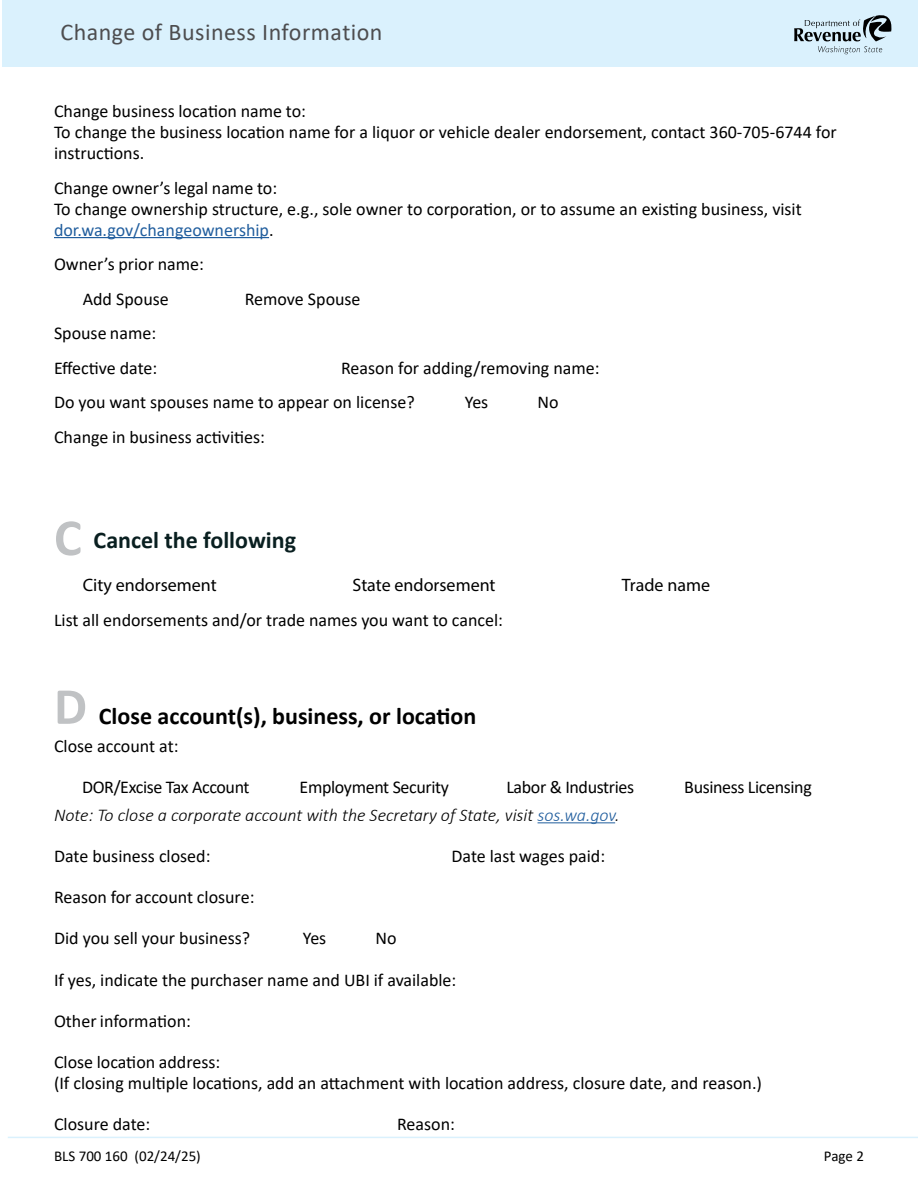
<style>
.page{position:relative;width:918px;height:1188px;background:#fff}
.page>*{position:absolute;margin:0;border:0;box-sizing:border-box;transform-origin:0 0}
.Heading_2{font:700 24px "Calibri";color:#000}
.t1{font:24px "Calibri";letter-spacing:.02em;color:#4d4d4f}
.Heading_2-2{font:700 24px "Calibri";color:#091f20}
.Normal__P{font:18px/21px "Calibri";color:#000}
.Normal__P-2{font:18px "Calibri";letter-spacing:-.02em;color:#000}
.Normal__P-3{font:italic 300 18px "Calibri";color:#000}
.Normal__P-4{font:18px "Myriad Pro";color:#000}
.t2{font:15px "Calibri";color:#000}
.s1{color:#215e9e}
.s2{font-size:52.5px;color:#c0c2c4}
</style>
<div class="page">
<div style="left:2px;top:0;width:916px;height:66px;background:#daf1fd"></div>
<svg style="left:794px;top:15px;width:98px;height:39px"></svg>
<hr style="left:8px;top:1137px;width:910px;height:1px;background:#daf1fd">
<hr style="left:54px;top:237px;width:215px;height:1px;background:#215e9e">
<hr style="left:538px;top:822px;width:77px;height:1px;background:#215e9e">
<h1 class="t1" style="left:60px;top:15px;width:324px">Change of Business Information</h1>
<p class="Normal__P" style="left:54px;top:100px;width:784px">Change business location name to:<br>To change the business location name for a liquor or vehicle dealer endorsement, contact 360-705-6744 for instructions.</p>
<p class="Normal__P" style="left:54px;top:177px;width:749px">Change owner’s legal name to:<br>To change ownership structure, e.g., sole owner to corporation, or to assume an existing business, visit <span class="s1">dor.wa.gov/changeownership</span>.</p>
<p class="Normal__P" style="left:54px;top:253px;width:151px">Owner’s prior name:</p>
<p class="Normal__P" style="left:83px;top:288px;width:88px">Add Spouse</p>
<p class="Normal__P" style="left:245px;top:288px;width:117px">Remove Spouse</p>
<p class="Normal__P" style="left:54px;top:322px;width:104px">Spouse name:</p>
<p class="Normal__P" style="left:54px;top:357px;width:105px">Effective date:</p>
<p class="Normal__P" style="left:341px;top:357px;width:260px">Reason for adding/removing name:</p>
<p class="Normal__P" style="left:54px;top:391px;width:362px">Do you want spouses name to appear on license?</p>
<p class="Normal__P" style="left:465px;top:391px;width:25px">Yes</p>
<p class="Normal__P" style="left:537px;top:391px;width:23px">No</p>
<p class="Normal__P" style="left:54px;top:426px;width:213px">Change in business activities:</p>
<p class="Heading_2-2" style="left:54px;top:523px;width:244px"><span class="s2">C</span> Cancel the following</p>
<p class="Normal__P-4" style="left:83px;top:574px;width:135px">City endorsement</p>
<p class="Normal__P-4" style="left:353px;top:574px;width:145px">State endorsement</p>
<p class="Normal__P-4" style="left:622px;top:574px;width:90px">Trade name</p>
<p class="Normal__P" style="left:54px;top:609px;width:451px">List all endorsements and/or trade names you want to cancel:</p>
<p class="Heading_2" style="left:54px;top:699px;width:424px"><span class="s2">D</span> Close account(s), business, or location</p>
<p class="Normal__P" style="left:54px;top:735px;width:126px">Close account at:</p>
<p class="Normal__P-2" style="left:82px;top:774px;width:169px">DOR/Excise Tax Account</p>
<p class="Normal__P-2" style="left:300px;top:774px;width:151px">Employment Security</p>
<p class="Normal__P-2" style="left:506px;top:774px;width:129px">Labor &amp; Industries</p>
<p class="Normal__P-2" style="left:684px;top:774px;width:129px">Business Licensing</p>
<p class="Normal__P-3" style="left:54px;top:803px;width:567px">Note: To close a corporate account with the Secretary of State, visit <span class="s1">sos.wa.gov</span>.</p>
<p class="Normal__P" style="left:54px;top:845px;width:158px">Date business closed:</p>
<p class="Normal__P" style="left:452px;top:845px;width:155px">Date last wages paid:</p>
<p class="Normal__P" style="left:54px;top:886px;width:202px">Reason for account closure:</p>
<p class="Normal__P" style="left:54px;top:927px;width:198px">Did you sell your business?</p>
<p class="Normal__P" style="left:303px;top:927px;width:25px">Yes</p>
<p class="Normal__P" style="left:375px;top:927px;width:23px">No</p>
<p class="Normal__P" style="left:54px;top:969px;width:404px">If yes, indicate the purchaser name and UBI if available:</p>
<p class="Normal__P" style="left:54px;top:1010px;width:138px">Other information:</p>
<p class="Normal__P" style="left:54px;top:1051px;width:710px">Close location address:<br>(If closing multiple locations, add an attachment with location address, closure date, and reason.)</p>
<p class="Normal__P" style="left:54px;top:1113px;width:98px">Closure date:</p>
<p class="Normal__P" style="left:397px;top:1113px;width:59px">Reason:</p>
<p class="t2" style="left:824px;top:1145px;width:42px">Page 2</p>
</div>
